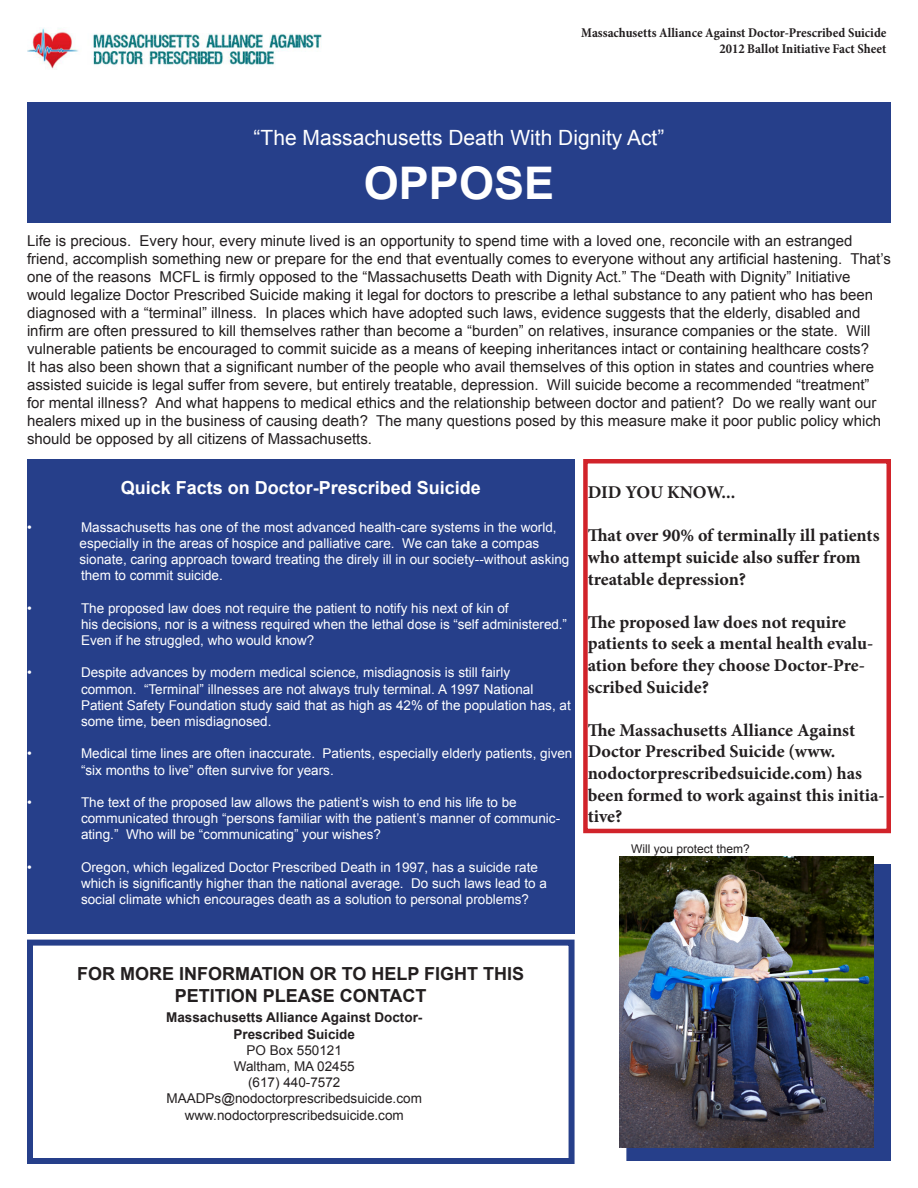
<style>
.page{position:relative;width:918px;height:1188px;background:#fff}
.page>*{position:absolute;margin:0;border:0;box-sizing:border-box;transform-origin:0 0}
.t1{font:700 45px "Arial";color:#fff}
.t2{font:21px "Arial";color:#fff}
.t3{font:700 18px/21.6px "Minion Pro";color:#231f20}
.t4{font:700 18px "Arial";color:#231f20}
.t5{font:700 18px "Arial";color:#fff}
.t6{font:15px/18px "Arial";color:#231f20}
.t7{font:13.5px/16.2px "Arial";color:#fff}
.t8{font:13.5px "Arial";color:#231f20}
.t9{font:700 condensed 13.5px "Minion Pro";color:#231f20}
.t10{font:700 13.5px/16.2px "Arial";color:#231f20;text-align:center}
.t11{font:12px "Arial";color:#231f20}
</style>
<div class="page">
<div style="left:27px;top:102px;width:864px;height:121px;background:#263f8a"></div>
<div style="left:27px;top:459px;width:548px;height:474px;background:#263f8a"></div>
<div style="left:27px;top:940px;width:548px;height:224px;border:6px solid #263f8a"></div>
<div style="left:583px;top:459px;width:308px;height:374px;border:4px solid #d1232a"></div>
<div style="left:626px;top:864px;width:265px;height:297px;background:#263f8a"></div>
<img style="left:620px;top:857px;width:254px;height:291px">
<img style="left:27px;top:28px;width:295px;height:42px">
<p class="t9" style="left:581px;top:23px;width:307px">Massachusetts Alliance Against Doctor-Prescribed Suicide</p>
<p class="t9" style="left:720px;top:39px;width:168px">2012 Ballot Initiative Fact Sheet</p>
<p class="t2" style="left:254px;top:124px;width:412px">“The Massachusetts Death With Dignity Act”</p>
<p class="t1" style="left:364px;top:154px;width:192px">OPPOSE</p>
<p class="t6" style="left:27px;top:231px;width:865px">Life is precious. Every hour, every minute lived is an opportunity to spend time with a loved one, reconcile with an estranged friend, accomplish something new or prepare for the end that eventually comes to everyone without any artificial hastening. That’s one of the reasons MCFL is firmly opposed to the “Massachusetts Death with Dignity Act.” The “Death with Dignity” Initiative would legalize Doctor Prescribed Suicide making it legal for doctors to prescribe a lethal substance to any patient who has been diagnosed with a “terminal” illness. In places which have adopted such laws, evidence suggests that the elderly, disabled and infirm are often pressured to kill themselves rather than become a “burden” on relatives, insurance companies or the state. Will vulnerable patients be encouraged to commit suicide as a means of keeping inheritances intact or containing healthcare costs?<br>It has also been shown that a significant number of the people who avail themselves of this option in states and countries where assisted suicide is legal suffer from severe, but entirely treatable, depression. Will suicide become a recommended “treatment”<br>for mental illness? And what happens to medical ethics and the relationship between doctor and patient? Do we really want our healers mixed up in the business of causing death? The many questions posed by this measure make it poor public policy which should be opposed by all citizens of Massachusetts.</p>
<p class="t5" style="left:121px;top:476px;width:362px">Quick Facts on Doctor-Prescribed Suicide</p>
<p class="t7" style="left:27px;top:519px;width:6px">•</p>
<p class="t7" style="left:80px;top:519px;width:491px">Massachusetts has one of the most advanced health-care systems in the world, especially in the areas of hospice and palliative care. We can take a compas sionate, caring approach toward treating the direly ill in our society--without asking them to commit suicide.</p>
<p class="t7" style="left:27px;top:600px;width:6px">•</p>
<p class="t7" style="left:81px;top:600px;width:488px">The proposed law does not require the patient to notify his next of kin of<br>his decisions, nor is a witness required when the lethal dose is “self administered.”<br>Even if he struggled, who would know?</p>
<p class="t7" style="left:27px;top:665px;width:6px">•</p>
<p class="t7" style="left:81px;top:665px;width:491px">Despite advances by modern medical science, misdiagnosis is still fairly<br>common. “Terminal” illnesses are not always truly terminal. A 1997 National Patient Safety Foundation study said that as high as 42% of the population has, at some time, been misdiagnosed.</p>
<p class="t7" style="left:27px;top:746px;width:6px">•</p>
<p class="t7" style="left:81px;top:746px;width:493px">Medical time lines are often inaccurate. Patients, especially elderly patients, given “six months to live” often survive for years.</p>
<p class="t7" style="left:27px;top:794px;width:6px">•</p>
<p class="t7" style="left:81px;top:794px;width:481px">The text of the proposed law allows the patient’s wish to end his life to be communicated through “persons familiar with the patient’s manner of communic-</p>
<p class="t7" style="left:81px;top:827px;width:302px">ating.” Who will be “communicating” your wishes?</p>
<p class="t7" style="left:27px;top:859px;width:6px">•</p>
<p class="t7" style="left:81px;top:859px;width:467px">Oregon, which legalized Doctor Prescribed Death in 1997, has a suicide rate which is significantly higher than the national average. Do such laws lead to a social climate which encourages death as a solution to personal problems?</p>
<p class="t3" style="left:588px;top:481px;width:149px">DID YOU KNOW...</p>
<p class="t3" style="left:588px;top:525px;width:293px">That over 90% of terminally ill patients who attempt suicide also suffer from treatable depression?</p>
<p class="t3" style="left:588px;top:611px;width:287px">The proposed law does not require patients to seek a mental health evalu&shy;ation before they choose Doctor-Pre&shy;scribed Suicide?</p>
<p class="t3" style="left:588px;top:719px;width:298px">The Massachusetts Alliance Against<br>Doctor Prescribed Suicide (www. nodoctorprescribedsuicide.com) has been formed to work against this initia&shy;tive?</p>
<p class="t11" style="left:631px;top:841px;width:120px">Will you protect them?</p>
<p class="t4" style="left:77px;top:962px;width:449px">FOR MORE INFORMATION OR TO HELP FIGHT THIS</p>
<p class="t4" style="left:175px;top:984px;width:253px">PETITION PLEASE CONTACT</p>
<p class="t10" style="left:166px;top:1010px;width:258px">Massachusetts Alliance Against Doctor-<br>Prescribed Suicide</p>
<p class="t8" style="left:247px;top:1041px;width:97px">PO Box 550121</p>
<p class="t8" style="left:234px;top:1057px;width:123px">Waltham, MA 02455</p>
<p class="t8" style="left:248px;top:1074px;width:94px">(617) 440-7572</p>
<p class="t8" style="left:167px;top:1090px;width:257px">MAADPs@nodoctorprescribedsuicide.com</p>
<p class="t8" style="left:185px;top:1106px;width:221px">www.nodoctorprescribedsuicide.com</p>
</div>
